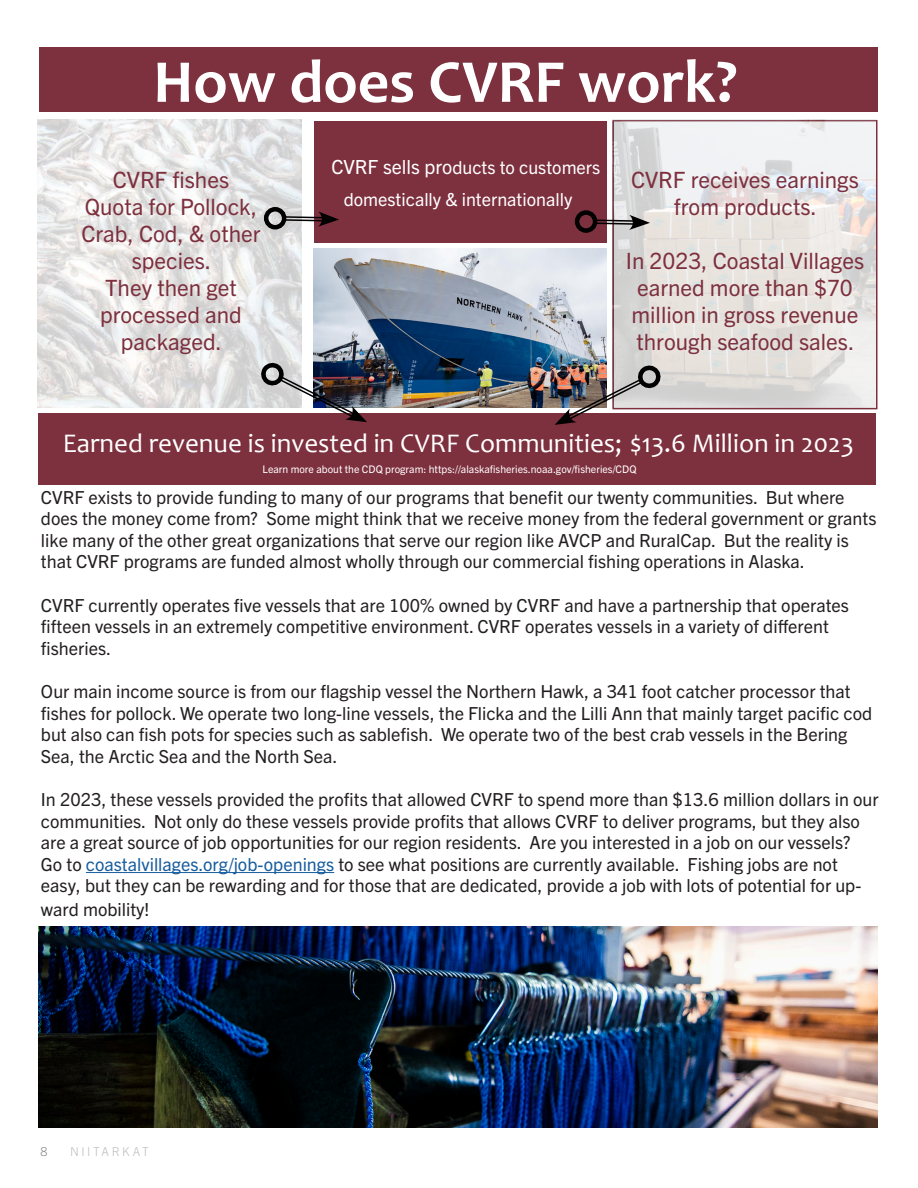
<style>
.page{position:relative;width:918px;height:1188px;background:#fff}
.page>*{position:absolute;margin:0;border:0;box-sizing:border-box;transform-origin:0 0}
.t1{font:700 61.5px "Candara";color:#fff}
.t2{font:27px "Candara";color:#fff}
.t3{font:22.5px/27px "Trade Gothic Next LT Pro";color:#7d303e;text-align:center}
.t4{font:18px/21.6px "Trade Gothic Next LT Pro";color:#231f20}
.t5{font:18px/32.4px "Trade Gothic Next LT Pro";color:#fff}
.t6{font:300 12.3px "Trade Gothic Next LT Pro";letter-spacing:.205em;color:#bcbdc0}
.t7{font:300 12.3px "Trade Gothic Next LT Pro";color:#808285}
.t8{font:10.5px "Trade Gothic Next LT Pro";color:#fff}
.s1{font-size:19.5px}
.s2{color:#175d9e}
</style>
<div class="page">
<hr style="left:40px;top:88px;width:838px;height:1px;background:#c3b9ad">
<img style="left:314px;top:248px;width:293px;height:160px">
<img style="left:38px;top:120px;width:264px;height:288px">
<div style="left:39px;top:414px;width:837px;height:71px;background:#7d303e"></div>
<div style="left:39px;top:47px;width:838px;height:65px;background:#7d303e"></div>
<img style="left:612px;top:120px;width:264px;height:288px">
<div style="left:314px;top:121px;width:293px;height:122px;background:#7d303e"></div>
<div style="left:575px;top:210px;width:23px;height:23px;border:4px solid #000;border-radius:50%"></div>
<svg style="left:594px;top:215px;width:56px;height:15px"></svg>
<div style="left:264px;top:207px;width:23px;height:23px;border:4px solid #000;border-radius:50%"></div>
<svg style="left:283px;top:212px;width:56px;height:15px"></svg>
<img style="left:555px;top:360px;width:111px;height:65px">
<hr style="left:86px;top:872px;width:248px;height:1px;background:#175d9e">
<img style="left:39px;top:927px;width:839px;height:200px">
<img style="left:256px;top:358px;width:111px;height:64px">
<p class="t1" style="left:153px;top:43px;width:586px">How does CVRF work?</p>
<p class="t3" style="left:113px;top:165px;width:118px">CVRF fishes</p>
<p class="t3" style="left:81px;top:192px;width:181px">Quota for Pollock,<br>Crab, Cod, &amp; other species.</p>
<p class="t3" style="left:100px;top:273px;width:143px">They then get processed and packaged.</p>
<p class="t5" style="left:344px;top:150px;width:258px;text-indent:-12px"><span class="s1">CVRF sells pro</span>ducts to customers domestically &amp; internationally</p>
<p class="t3" style="left:631px;top:165px;width:229px">CVRF receives earnings from products.</p>
<p class="t3" style="left:626px;top:246px;width:240px;text-align:left">In 2023, Coastal Villages earned more than $70 million in gross revenue through seafood sales.</p>
<p class="t2" style="left:63px;top:426px;width:793px">Earned revenue is invested in CVRF Communities; $13.6 Million in 2023</p>
<p class="t8" style="left:263px;top:462px;width:375px">Learn more about the CDQ program: https://alaskafisheries.noaa.gov/fisheries/CDQ</p>
<p class="t4" style="left:41px;top:485px;width:837px">CVRF exists to provide funding to many of our programs that benefit our twenty communities. But where does the money come from? Some might think that we receive money from the federal government or grants like many of the other great organizations that serve our region like AVCP and RuralCap. But the reality is that CVRF programs are funded almost wholly through our commercial fishing operations in Alaska.</p>
<p class="t4" style="left:41px;top:593px;width:810px">CVRF currently operates five vessels that are 100% owned by CVRF and have a partnership that operates fifteen vessels in an extremely competitive environment. CVRF operates vessels in a variety of different fisheries.</p>
<p class="t4" style="left:41px;top:679px;width:833px">Our main income source is from our flagship vessel the Northern Hawk, a 341 foot catcher processor that fishes for pollock. We operate two long-line vessels, the Flicka and the Lilli Ann that mainly target pacific cod but also can fish pots for species such as sablefish. We operate two of the best crab vessels in the Bering Sea, the Arctic Sea and the North Sea.</p>
<p class="t4" style="left:41px;top:787px;width:839px">In 2023, these vessels provided the profits that allowed CVRF to spend more than $13.6 million dollars in our communities. Not only do these vessels provide profits that allows CVRF to deliver programs, but they also are a great source of job opportunities for our region residents. Are you interested in a job on our vessels?<br>Go to <span class="s2">coastalvillages.org/job-openings</span> to see what positions are currently available. Fishing jobs are not easy, but they can be rewarding and for those that are dedicated, provide a job with lots of potential for up-</p>
<p class="t4" style="left:41px;top:897px;width:110px">ward mobility!</p>
<p class="t7" style="left:40px;top:1143px;width:8px">8</p>
<p class="t6" style="left:70px;top:1143px;width:80px">NIITARKAT</p>
</div>
